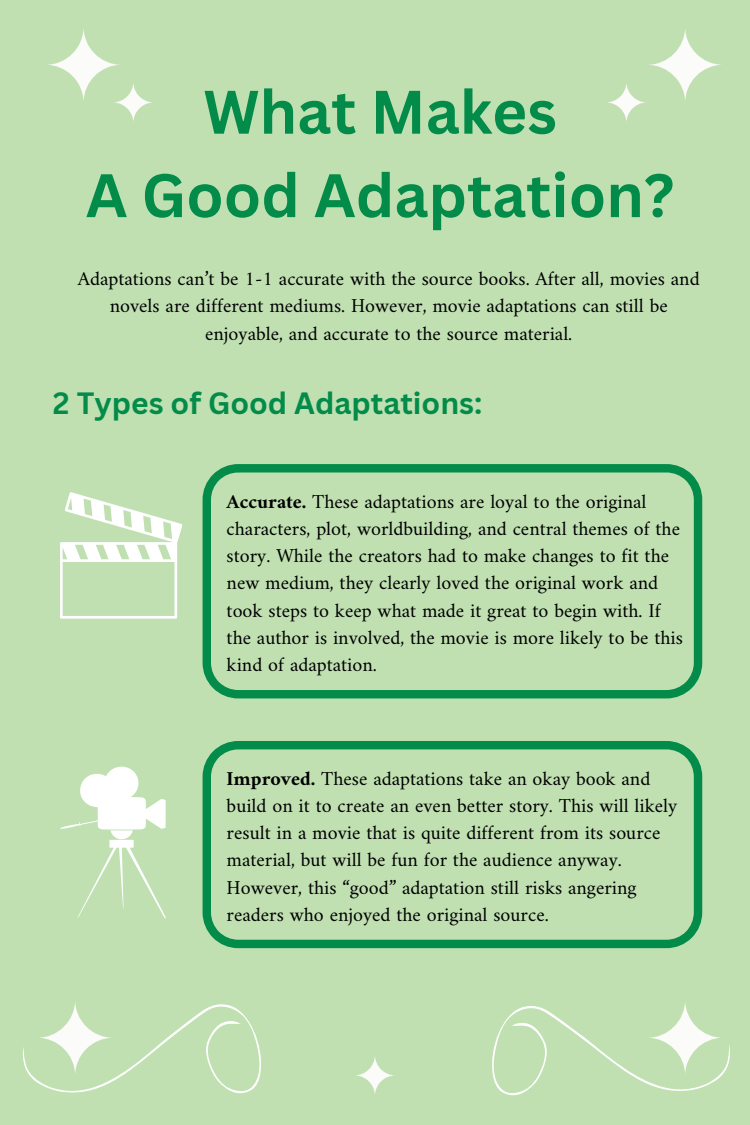
<style>
.page{position:relative;width:750px;height:1125px;background:#c0e0b2}
.page>*{position:absolute;margin:0;border:0;box-sizing:border-box;transform-origin:0 0}
.t1{font:700 60px "Canva Sans";color:#038b49}
.t2{font:700 30px "Canva Sans";color:#038b49}
.t3{font:20px/27.2px "Amiri";color:#000}
.s1{font-weight:700}
</style>
<div class="page">
<svg style="left:46px;top:27px;width:76px;height:76px"></svg>
<svg style="left:113px;top:82px;width:41px;height:41px"></svg>
<svg style="left:647px;top:27px;width:76px;height:76px"></svg>
<svg style="left:606px;top:82px;width:41px;height:41px"></svg>
<svg style="left:23px;top:1002px;width:238px;height:92px"></svg>
<svg style="left:492px;top:1002px;width:238px;height:94px"></svg>
<svg style="left:354px;top:1055px;width:42px;height:41px"></svg>
<svg style="left:203px;top:464px;width:499px;height:234px"></svg>
<svg style="left:203px;top:741px;width:499px;height:207px"></svg>
<svg style="left:60px;top:492px;width:122px;height:127px"></svg>
<svg style="left:60px;top:766px;width:106px;height:152px"></svg>
<p class="t1" style="left:203px;top:70px;width:355px">What Makes</p>
<p class="t1" style="left:86px;top:153px;width:590px">A Good Adaptation?</p>
<p class="t3" style="left:78px;top:265px;width:623px;text-align:center">Adaptations can’t be 1-1 accurate with the source books. After all, movies and novels are different mediums. However, movie adaptations can still be enjoyable, and accurate to the source material.</p>
<p class="t2" style="left:53px;top:382px;width:431px">2 Types of Good Adaptations:</p>
<p class="t3" style="left:227px;top:487px;width:458px"><span class="s1">Accurate.</span> These adaptations are loyal to the original characters, plot, worldbuilding, and central themes of the story. While the creators had to make changes to fit the new medium, they clearly loved the original work and took steps to keep what made it great to begin with. If the author is involved, the movie is more likely to be this kind of adaptation.</p>
<p class="t3" style="left:227px;top:764px;width:452px"><span class="s1">Improved.</span> These adaptations take an okay book and build on it to create an even better story. This will likely result in a movie that is quite different from its source material, but will be fun for the audience anyway.<br>However, this “good” adaptation still risks angering readers who enjoyed the original source.</p>
</div>
